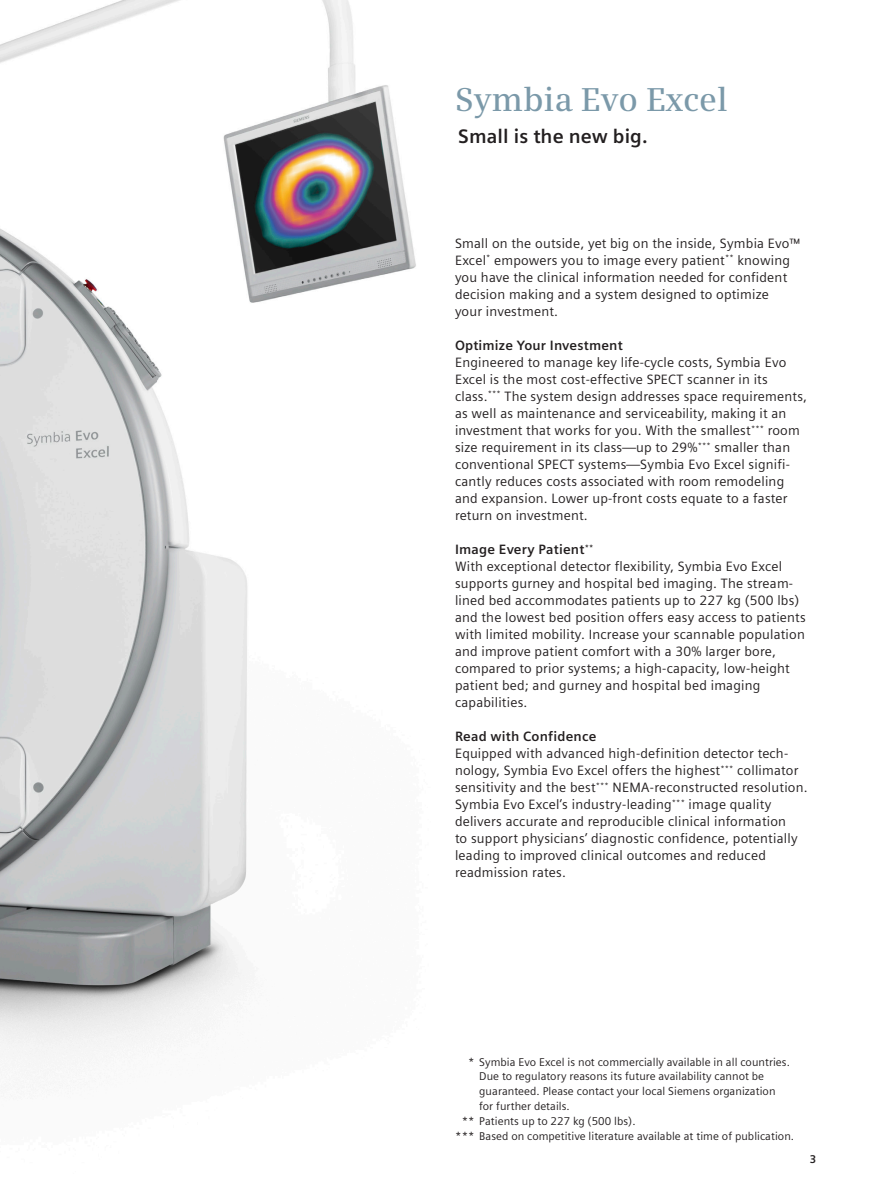
<style>
.page{position:relative;width:893px;height:1191px;background:#fff}
.page>*{position:absolute;margin:0;border:0;box-sizing:border-box;transform-origin:0 0}
._01__Headline__22pt{font:600 33px "Siemens Serif";letter-spacing:.005em;color:#7b99a9}
._10__Headline_ToC__1{font:700 19.5px "Siemens Sans";letter-spacing:.005em;color:#231f20}
._10__Copy_ToC___9pt{font:13.5px/17px "Siemens Sans";letter-spacing:.015em;color:#231f20}
._10__Copy_ToC___9pt-2{font:700 13.5px "Siemens Sans";letter-spacing:.015em;color:#231f20}
._08__Footnote_7_5pt{font:11.25px/14.9px "Siemens Sans";letter-spacing:.005em;color:#231f20}
._08__Page_7_5pt_3_5m{font:700 11.25px "Siemens Sans";color:#231f20}
</style>
<div class="page">
<img style="left:0;top:0;width:416px;height:1086px">
<p class="_01__Headline__22pt" style="left:455px;top:81px;width:274px">Symbia Evo Excel</p>
<p class="_10__Headline_ToC__1" style="left:458px;top:125px;width:191px">Small is the new big.</p>
<p class="_10__Copy_ToC___9pt" style="left:455px;top:234px;width:347px">Small on the outside, yet big on the inside, Symbia Evo™ Excel<sup>*</sup> empowers you to image every patient<sup>**</sup> knowing you have the clinical information needed for confident decision making and a system designed to optimize<br>your investment.</p>
<p class="_10__Copy_ToC___9pt-2" style="left:455px;top:337px;width:169px">Optimize Your Investment</p>
<p class="_10__Copy_ToC___9pt" style="left:455px;top:353px;width:354px">Engineered to manage key life-cycle costs, Symbia Evo Excel is the most cost-effective SPECT scanner in its class.<sup>***</sup> The system design addresses space requirements, as well as maintenance and serviceability, making it an investment that works for you. With the smallest<sup>***</sup> room size requirement in its class—up to 29%<sup>***</sup> smaller than conventional SPECT systems—Symbia Evo Excel signifi&shy;cantly reduces costs associated with room remodeling and expansion. Lower up-front costs equate to a faster return on investment.</p>
<p class="_10__Copy_ToC___9pt-2" style="left:455px;top:541px;width:140px">Image Every Patient<sup>**</sup></p>
<p class="_10__Copy_ToC___9pt" style="left:455px;top:558px;width:352px">With exceptional detector flexibility, Symbia Evo Excel supports gurney and hospital bed imaging. The stream&shy;lined bed accommodates patients up to 227 kg (500 lbs) and the lowest bed position offers easy access to patients with limited mobility. Increase your scannable population and improve patient comfort with a 30% larger bore, compared to prior systems; a high-capacity, low-height patient bed; and gurney and hospital bed imaging capabilities.</p>
<p class="_10__Copy_ToC___9pt-2" style="left:455px;top:728px;width:143px">Read with Confidence</p>
<p class="_10__Copy_ToC___9pt" style="left:455px;top:745px;width:354px">Equipped with advanced high-definition detector tech&shy;nology, Symbia Evo Excel offers the highest<sup>***</sup> collimator sensitivity and the best<sup>***</sup> NEMA-reconstructed resolution.<br>Symbia Evo Excel’s industry-leading<sup>***</sup> image quality delivers accurate and reproducible clinical information<br>to support physicians’ diagnostic confidence, potentially leading to improved clinical outcomes and reduced readmission rates.</p>
<p class="_08__Footnote_7_5pt" style="left:479px;top:1054px;width:312px;text-indent:-11px">* Symbia Evo Excel is not commercially available in all countries.<br>Due to regulatory reasons its future availability cannot be guaranteed. Please contact your local Siemens organization for further details.</p>
<p class="_08__Footnote_7_5pt" style="left:462px;top:1113px;width:175px">** Patients up to 227 kg (500 lbs).</p>
<p class="_08__Footnote_7_5pt" style="left:455px;top:1128px;width:341px">*** Based on competitive literature available at time of publication.</p>
<p class="_08__Page_7_5pt_3_5m" style="left:810px;top:1152px;width:8px">3</p>
</div>
